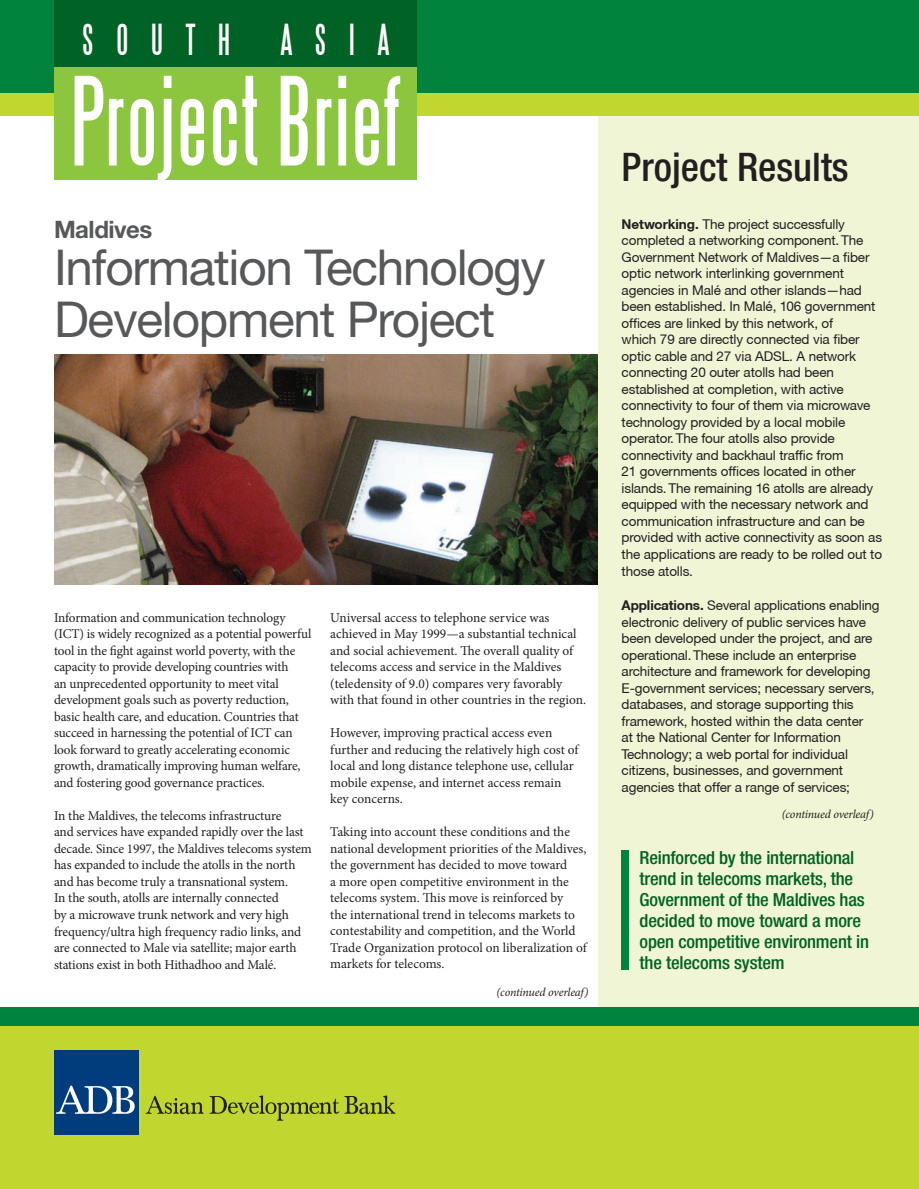
<style>
.page{position:relative;width:919px;height:1189px;background:#fff}
.page>*{position:absolute;margin:0;border:0;box-sizing:border-box;transform-origin:0 0}
.t1{font:101.1px "Steelfish";letter-spacing:.02em;color:#fff}
.t2{font:49.5px/52.5px "Helvetica Neue";letter-spacing:-.025em;color:#57585a}
.t3{font:500 condensed 39.45px "Helvetica Neue";color:#231f20}
.t4{font:35.1px "Steelfish";letter-spacing:.65em;color:#fff}
.t5{font:700 24px "Helvetica Neue";letter-spacing:-.02em;color:#57585a}
.t6{font:500 condensed 18px/21px "Helvetica Neue";letter-spacing:-.01em;color:#006224}
.t7{font:13.5px/16.5px "Minion Pro";letter-spacing:-.01em;color:#231f20}
.t8{font:13.5px/16.5px "Helvetica Neue CE";letter-spacing:-.01em;color:#231f20}
.t9{font:italic 12px "Minion Pro";letter-spacing:-.02em;color:#231f20}
.s1{font-weight:700}
</style>
<div class="page">
<div style="left:597px;top:0;width:321px;height:1134px;background:#f0f5d5"></div>
<div style="left:0;top:1018px;width:918px;height:170px;background:#c1d72f"></div>
<div style="left:0;top:0;width:918px;height:116px;background:#c1d72f"></div>
<div style="left:0;top:0;width:918px;height:93px;background:#00843d"></div>
<div style="left:54px;top:0;width:362px;height:179px;background:#8bc63e"></div>
<div style="left:54px;top:0;width:362px;height:66px;background:#006224"></div>
<div style="left:54px;top:1049px;width:85px;height:85px;background:#013d7d"></div>
<svg style="left:56px;top:1085px;width:79px;height:28px"></svg>
<svg style="left:145px;top:1095px;width:250px;height:25px"></svg>
<div style="left:0;top:1006px;width:918px;height:19px;background:#00843d"></div>
<div style="left:621px;top:850px;width:7px;height:119px;background:#00843d"></div>
<img style="left:55px;top:355px;width:542px;height:229px">
<h3 class="t4" style="left:82px;top:19px;width:149px">SOUTH</h3>
<h3 class="t4" style="left:280px;top:19px;width:110px">ASIA</h3>
<h1 class="t1" style="left:71px;top:62px;width:330px">Project Brief</h1>
<h3 class="t5" style="left:54px;top:214px;width:100px">Maldives</h3>
<h2 class="t2" style="left:54px;top:240px;width:493px">Information Technology<br>Development Project</h2>
<p class="t7" style="left:54px;top:609px;width:259px">Information and communication technology (ICT) is widely recognized as a potential powerful tool in the ght against world poverty, with the capacity to provide developing countries with<br>an unprecedented opportunity to meet vital development goals such as poverty reduction, basic health care, and education. Countries that succeed in harnessing the potential of ICT can look forward to greatly accelerating economic growth, dramatically improving human welfare, and fostering good governance practices.</p>
<p class="t7" style="left:54px;top:807px;width:259px">In the Maldives, the telecoms infrastructure<br>and services have expanded rapidly over the last decade. Since 1997, the Maldives telecoms system has expanded to include the atolls in the north and has become truly a transnational system.<br>In the south, atolls are internally connected<br>by a microwave trunk network and very high frequency/ultra high frequency radio links, and are connected to Male via satellite; major earth stations exist in both Hithadhoo and Malé.</p>
<p class="t7" style="left:330px;top:609px;width:248px">Universal access to telephone service was achieved in May 1999—a substantial technical and social achievement.</p>
<p class="t7" style="left:330px;top:642px;width:257px;text-indent:144px">e overall quality of telecoms access and service in the Maldives (teledensity of 9.0) compares very favorably with that found in other countries in the region.</p>
<p class="t7" style="left:330px;top:724px;width:249px">However, improving practical access even further and reducing the relatively high cost of local and long distance telephone use, cellular mobile expense, and internet access remain key concerns.</p>
<p class="t7" style="left:330px;top:823px;width:257px">Taking into account these conditions and the national development priorities of the Maldives, the government has decided to move toward<br>a more open competitive environment in the telecoms system.</p>
<p class="t7" style="left:330px;top:889px;width:258px;text-indent:107px">is move is reinforced by<br>the international trend in telecoms markets to contestability and competition, and the World Trade Organization protocol on liberalization of markets for telecoms.</p>
<p class="t9" style="left:496px;top:983px;width:94px">(continued overleaf)</p>
<h3 class="t3" style="left:621px;top:143px;width:228px">Project Results</h3>
<p class="t8" style="left:621px;top:216px;width:262px"><span class="s1">Networking.</span> The project successfully completed a networking component. The Government Network of Maldives—a fiber optic network interlinking government agencies in Malé and other islands—had been established. In Malé, 106 government offices are linked by this network, of<br>which 79 are directly connected via fiber optic cable and 27 via ADSL. A network connecting 20 outer atolls had been established at completion, with active connectivity to four of them via microwave technology provided by a local mobile operator. The four atolls also provide connectivity and backhaul traffic from<br>21 governments offices located in other islands. The remaining 16 atolls are already equipped with the necessary network and communication infrastructure and can be provided with active connectivity as soon as the applications are ready to be rolled out to those atolls.</p>
<p class="t8" style="left:621px;top:597px;width:259px"><span class="s1">Applications.</span> Several applications enabling electronic delivery of public services have been developed under the project, and are operational. These include an enterprise architecture and framework for developing E-government services; necessary servers, databases, and storage supporting this framework, hosted within the data center<br>at the National Center for Information Technology; a web portal for individual citizens, businesses, and government agencies that offer a range of services;</p>
<p class="t9" style="left:781px;top:806px;width:94px">(continued overleaf)</p>
<h3 class="t6" style="left:639px;top:847px;width:231px">Reinforced by the international trend in telecoms markets, the<br>Government of the Maldives has decided to move toward a more open competitive environment in the telecoms system</h3>
</div>
